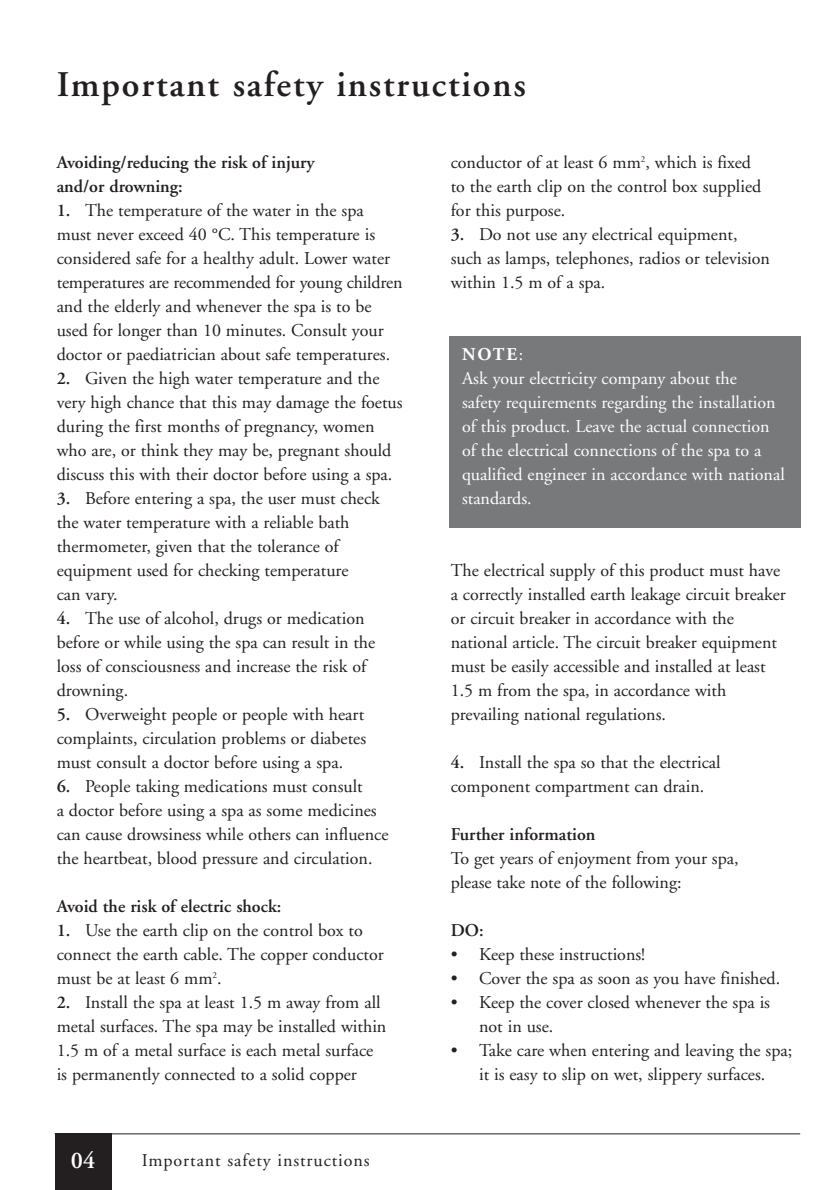
<style>
.page{position:relative;width:840px;height:1190px;background:#fff}
.page>*{position:absolute;margin:0;border:0;box-sizing:border-box;transform-origin:0 0}
.t1{font:600 36px "Adobe Garamond";letter-spacing:.05em;color:#231f20}
.t2{font:600 24px "Adobe Garamond";color:#fff}
.t3{font:18px/24px "Adobe Garamond";color:#231f20}
.t4{font:18px/24px "Adobe Garamond";color:#fff}
.t5{font:600 18px/24px "Adobe Garamond";color:#231f20}
.t6{font:18px "Adobe Garamond";letter-spacing:.05em;color:#231f20}
.s1{font-weight:600}
.s2{font-weight:700}
</style>
<div class="page">
<hr style="left:55px;top:1133px;width:745px;height:1px;background:#231f20">
<div style="left:55px;top:1134px;width:56px;height:56px;background:#231f20"></div>
<div style="left:449px;top:336px;width:351px;height:192px;background:#77797b"></div>
<h1 class="t1" style="left:57px;top:70px;width:471px">Important safety instructions</h1>
<p class="t5" style="left:57px;top:152px;width:260px">Avoiding/reducing the risk of injury and/or drowning:</p>
<p class="t3" style="left:57px;top:200px;width:347px"><span class="s1">1.</span> The temperature of the water in the spa must never exceed 40 °C. This temperature is considered safe for a healthy adult. Lower water temperatures are recommended for young children and the elderly and whenever the spa is to be used for longer than 10 minutes. Consult your doctor or paediatrician about safe temperatures.</p>
<p class="t3" style="left:57px;top:368px;width:347px"><span class="s1">2.</span> Given the high water temperature and the very high chance that this may damage the foetus during the first months of pregnancy, women who are, or think they may be, pregnant should discuss this with their doctor before using a spa.</p>
<p class="t3" style="left:57px;top:488px;width:325px"><span class="s1">3.</span> Before entering a spa, the user must check the water temperature with a reliable bath thermometer, given that the tolerance of equipment used for checking temperature<br>can vary.</p>
<p class="t3" style="left:57px;top:608px;width:320px"><span class="s1">4.</span> The use of alcohol, drugs or medication before or while using the spa can result in the loss of consciousness and increase the risk of drowning.</p>
<p class="t3" style="left:57px;top:704px;width:311px;text-align:justify"><span class="s1">5.</span> Overweight people or people with heart complaints, circulation problems or diabetes must consult a doctor before using a spa.</p>
<p class="t3" style="left:57px;top:776px;width:333px"><span class="s1">6.</span> People taking medications must consult<br>a doctor before using a spa as some medicines can cause drowsiness while others can influence the heartbeat, blood pressure and circulation.</p>
<p class="t5" style="left:57px;top:896px;width:226px">Avoid the risk of electric shock:</p>
<p class="t3" style="left:57px;top:920px;width:329px"><span class="s1">1.</span> Use the earth clip on the control box to connect the earth cable. The copper conductor must be at least 6 mm<sup>2</sup>.</p>
<p class="t3" style="left:57px;top:992px;width:331px"><span class="s1">2.</span> Install the spa at least 1.5 m away from all metal surfaces. The spa may be installed within 1.5 m of a metal surface is each metal surface is permanently connected to a solid copper</p>
<h2 class="t2" style="left:71px;top:1150px;width:26px">04</h2>
<p class="t6" style="left:142px;top:1153px;width:229px">Important safety instructions</p>
<p class="t3" style="left:451px;top:152px;width:312px">conductor of at least 6 mm<sup>2</sup>, which is fixed to the earth clip on the control box supplied for this purpose.</p>
<p class="t3" style="left:451px;top:224px;width:321px"><span class="s1">3.</span> Do not use any electrical equipment, such as lamps, telephones, radios or television within 1.5 m of a spa.</p>
<p class="t4" style="left:462px;top:344px;width:324px"><span class="s2">NOTE</span>:<br>Ask your electricity company about the<br>safety requirements regarding the installation of this product. Leave the actual connection of the electrical connections of the spa to a qualified engineer in accordance with national standards.</p>
<p class="t3" style="left:451px;top:560px;width:337px">The electrical supply of this product must have a correctly installed earth leakage circuit breaker or circuit breaker in accordance with the national article. The circuit breaker equipment must be easily accessible and installed at least 1.5 m from the spa, in accordance with prevailing national regulations.</p>
<p class="t3" style="left:451px;top:752px;width:271px"><span class="s1">4.</span> Install the spa so that the electrical component compartment can drain.</p>
<p class="t5" style="left:451px;top:824px;width:146px">Further information</p>
<p class="t3" style="left:451px;top:848px;width:289px">To get years of enjoyment from your spa, please take note of the following:</p>
<p class="t5" style="left:451px;top:920px;width:34px">DO:</p>
<p class="t3" style="left:451px;top:944px;width:196px">• Keep these instructions!</p>
<p class="t3" style="left:451px;top:968px;width:331px">• Cover the spa as soon as you have finished.</p>
<p class="t3" style="left:479px;top:992px;width:293px;text-indent:-28px">• Keep the cover closed whenever the spa is not in use.</p>
<p class="t3" style="left:451px;top:1040px;width:343px;text-align:center">• Take care when entering and leaving the spa; it is easy to slip on wet, slippery surfaces.</p>
</div>
